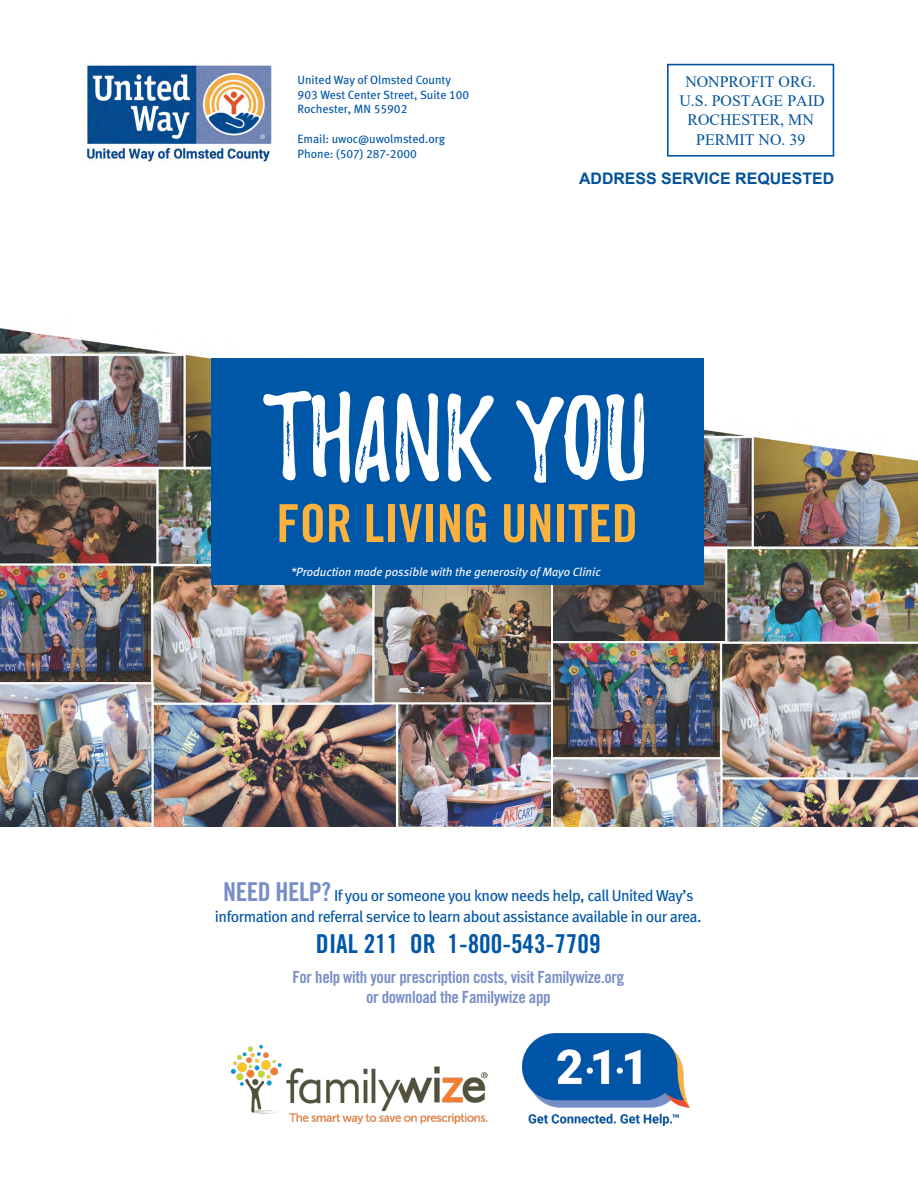
<style>
.page{position:relative;width:918px;height:1188px;background:#fff}
.page>*{position:absolute;margin:0;border:0;box-sizing:border-box;transform-origin:0 0}
.t1{font:106.5px "Playlist Caps";color:#fff}
.t2{font:52.5px "Trade Gothic Bold Cond Twenty";color:#fcb23d}
.t3{font:26.1px "Trade Gothic Bold Cond Twenty";color:#0056a7}
.t4{font:16.8px/20.4px "Trade Gothic Bold Cond Twenty";letter-spacing:-.02em;color:#788ec7;text-align:center}
.t5{font:15.9px/19px "Times New Roman";color:#00529c;text-align:center}
.t6{font:700 15.9px "Arial";color:#00529c}
.t7{font:15.75px/21.3px "Meta Book LF";letter-spacing:-.03em;color:#0056a7;text-align:center}
.t8{font:12px/14.7px "Meta Book LF";color:#0056a7}
.t9{font:italic 12px "Meta Book LF";color:#fff}
.s1{font-family:"Trade Gothic Bold Cond Twenty";font-size:26.1px;color:#788ec7}
</style>
<div class="page">
<img style="left:0;top:328px;width:550px;height:499px">
<img style="left:553px;top:429px;width:365px;height:398px">
<div style="left:212px;top:358px;width:492px;height:227px;background:#0056a7"></div>
<img style="left:85px;top:65px;width:187px;height:99px">
<div style="left:667px;top:64px;width:167px;height:93px;border:2px solid #00529c"></div>
<img style="left:522px;top:1034px;width:168px;height:92px">
<img style="left:230px;top:1044px;width:258px;height:81px">
<p class="t8" style="left:298px;top:72px;width:173px">United Way of Olmsted County<br>903 West Center Street, Suite 100<br>Rochester, MN 55902</p>
<p class="t8" style="left:298px;top:131px;width:149px">Email: uwoc@uwolmsted.org<br>Phone: (507) 287-2000</p>
<p class="t5" style="left:680px;top:72px;width:147px">NONPROFIT ORG.<br>U.S. POSTAGE PAID<br>ROCHESTER, MN<br>PERMIT NO. 39</p>
<p class="t6" style="left:579px;top:167px;width:257px">ADDRESS SERVICE REQUESTED</p>
<h1 class="t1" style="left:266px;top:391px;width:384px">THANK YOU</h1>
<h2 class="t2" style="left:276px;top:491px;width:363px">FOR LIVING UNITED</h2>
<p class="t9" style="left:291px;top:564px;width:311px">*Production made possible with the generosity of Mayo Clinic</p>
<p class="t7" style="left:215px;top:885px;width:488px"><span class="s1">NEED HELP?</span> If you or someone you know needs help, call United Way’s information and referral service to learn about assistance available in our area.</p>
<h3 class="t3" style="left:316px;top:928px;width:286px">DIAL 211 OR 1-800-543-7709</h3>
<p class="t4" style="left:292px;top:966px;width:333px">For help with your prescription costs, visit Familywize.org or download the Familywize app</p>
</div>
